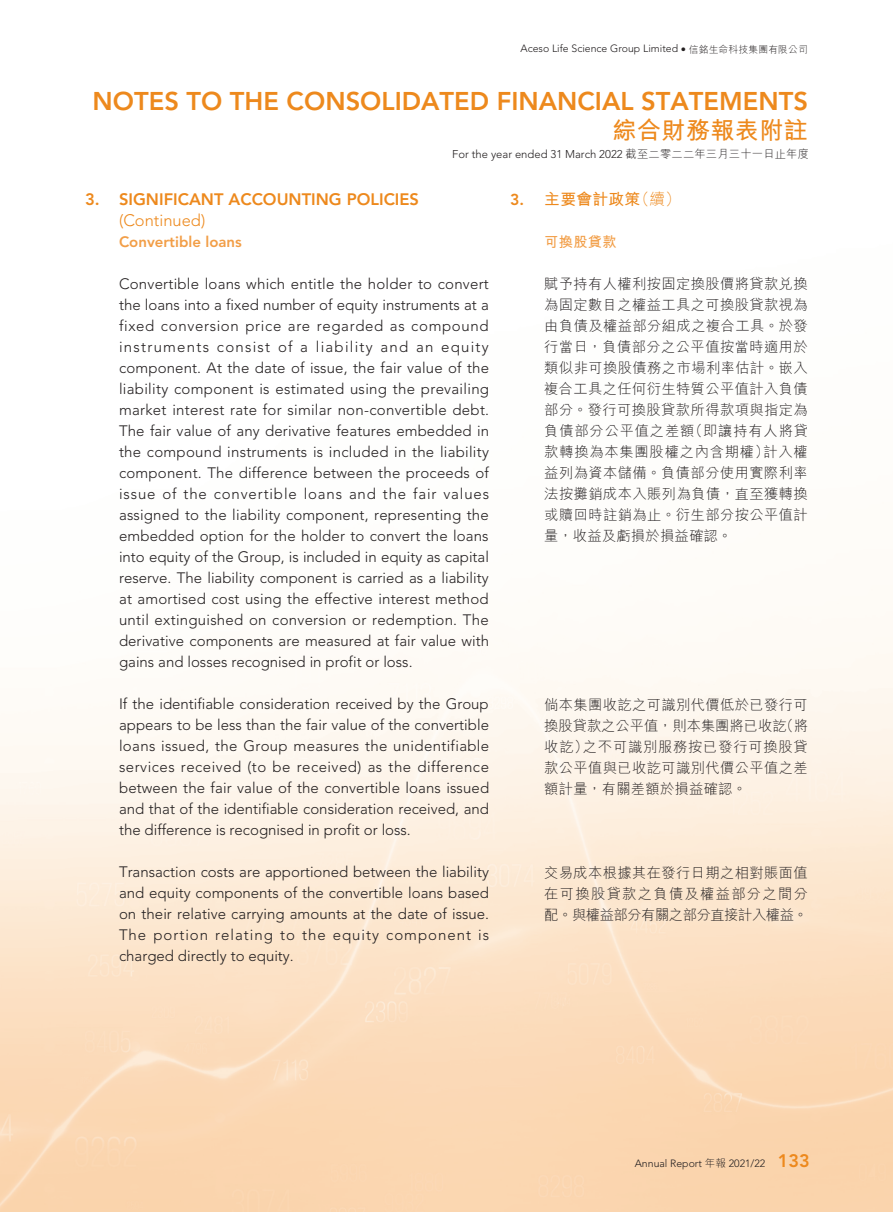
<style>
.page{position:relative;width:893px;height:1212px;background:#fff}
.page>*{position:absolute;margin:0;border:0;box-sizing:border-box;transform-origin:0 0}
.t1{font:800 25.5px "Avenir LT Std";color:#ed891d}
.t2{font:700 24px "M Hei HK";letter-spacing:.02em;color:#ed891d}
.t3{font:800 18px "Avenir LT Std";color:#ed891d}
._01_H1_E{font:800 16.5px/21px "Avenir LT Std";color:#ed891d}
._001_H1_C{font:700 15.75px "M Hei HK";letter-spacing:.02em;color:#ed891d}
._00_txt_E{font:300 15px/21px "Avenir LT Std";color:#231f20;text-align:justify}
._02_H2_E{font:800 15px "Avenir LT Std";color:#f29e47}
._000_txt_C{font:300 14.25px/21px "M Hei HK";letter-spacing:.03em;color:#231f20;text-align:justify}
._002_H2_C{font:700 14.25px "M Hei HK";letter-spacing:.02em;color:#f29e47}
.t4{font:300 11.25px "Avenir LT Std";color:#231f20}
.t5{font:300 10.5px "Avenir LT Std";color:#231f20}
.s1{font-family:"M Hei HK";font-size:9.75px}
.s2{font-family:"M Hei HK"}
.s3{font-family:"Avenir LT Std";font-weight:800}
.s4{font-weight:300}
</style>
<div class="page">
<p class="t5" style="left:520px;top:43px;width:289px">Aceso Life Science Group Limited • <span class="s1">信銘生命科技集團有限公司</span></p>
<h1 class="t1" style="left:93px;top:86px;width:717px">NOTES TO THE CONSOLIDATED FINANCIAL STATEMENTS</h1>
<h2 class="t2" style="left:612px;top:113px;width:197px">綜合財務報表附註</h2>
<p class="t4" style="left:452px;top:147px;width:358px">For the year ended 31 March 2022 <span class="s2">截至二零二二年三月三十一日止年度</span></p>
<p class="_001_H1_C" style="left:510px;top:188px;width:172px"><span class="s3">3.</span> 主要會計政策<span class="s4">（續）</span></p>
<p class="_002_H2_C" style="left:544px;top:232px;width:74px">可換股貸款</p>
<p class="_000_txt_C" style="left:544px;top:273px;width:265px">賦予持有人權利按固定換股價將貸款兌換為固定數目之權益工具之可換股貸款視為由負債及權益部分組成之複合工具。於發行當日，負債部分之公平值按當時適用於類似非可換股債務之市場利率估計。嵌入複合工具之任何衍生特質公平值計入負債部分。發行可換股貸款所得款項與指定為負債部分公平值之差額（即讓持有人將貸款轉換為本集團股權之內含期權）計入權益列為資本儲備。負債部分使用實際利率法按攤銷成本入賬列為負債，直至獲轉換或贖回時註銷為止。衍生部分按公平值計量，收益及虧損於損益確認。</p>
<p class="_01_H1_E" style="left:119px;top:189px;width:302px;text-indent:-34px">3. SIGNIFICANT ACCOUNTING POLICIES <span class="s4">(Continued)</span></p>
<p class="_02_H2_E" style="left:119px;top:233px;width:124px">Convertible loans</p>
<p class="_00_txt_E" style="left:119px;top:273px;width:372px">Convertible loans which entitle the holder to convert the loans into a fixed number of equity instruments at a fixed conversion price are regarded as compound instruments consist of a liability and an equity component. At the date of issue, the fair value of the liability component is estimated using the prevailing market interest rate for similar non-convertible debt.<br>The fair value of any derivative features embedded in the compound instruments is included in the liability component. The difference between the proceeds of issue of the convertible loans and the fair values assigned to the liability component, representing the embedded option for the holder to convert the loans into equity of the Group, is included in equity as capital reserve. The liability component is carried as a liability at amortised cost using the effective interest method until extinguished on conversion or redemption. The derivative components are measured at fair value with gains and losses recognised in profit or loss.</p>
<p class="_00_txt_E" style="left:119px;top:693px;width:372px">If the identifiable consideration received by the Group appears to be less than the fair value of the convertible loans issued, the Group measures the unidentifiable services received (to be received) as the difference between the fair value of the convertible loans issued and that of the identifiable consideration received, and the difference is recognised in profit or loss.</p>
<p class="_00_txt_E" style="left:119px;top:861px;width:372px">Transaction costs are apportioned between the liability and equity components of the convertible loans based on their relative carrying amounts at the date of issue.<br>The portion relating to the equity component is charged directly to equity.</p>
<p class="_000_txt_C" style="left:544px;top:693px;width:265px">倘本集團收訖之可識別代價低於已發行可換股貸款之公平值，則本集團將已收訖（將收訖）之不可識別服務按已發行可換股貸款公平值與已收訖可識別代價公平值之差額計量，有關差額於損益確認。</p>
<p class="_000_txt_C" style="left:544px;top:861px;width:265px">交易成本根據其在發行日期之相對賬面值在可換股貸款之負債及權益部分之間分配。與權益部分有關之部分直接計入權益。</p>
<p class="t5" style="left:635px;top:1157px;width:132px">Annual Report <span class="s2">年報</span> 2021/22</p>
<p class="t3" style="left:778px;top:1150px;width:33px">133</p>
</div>
